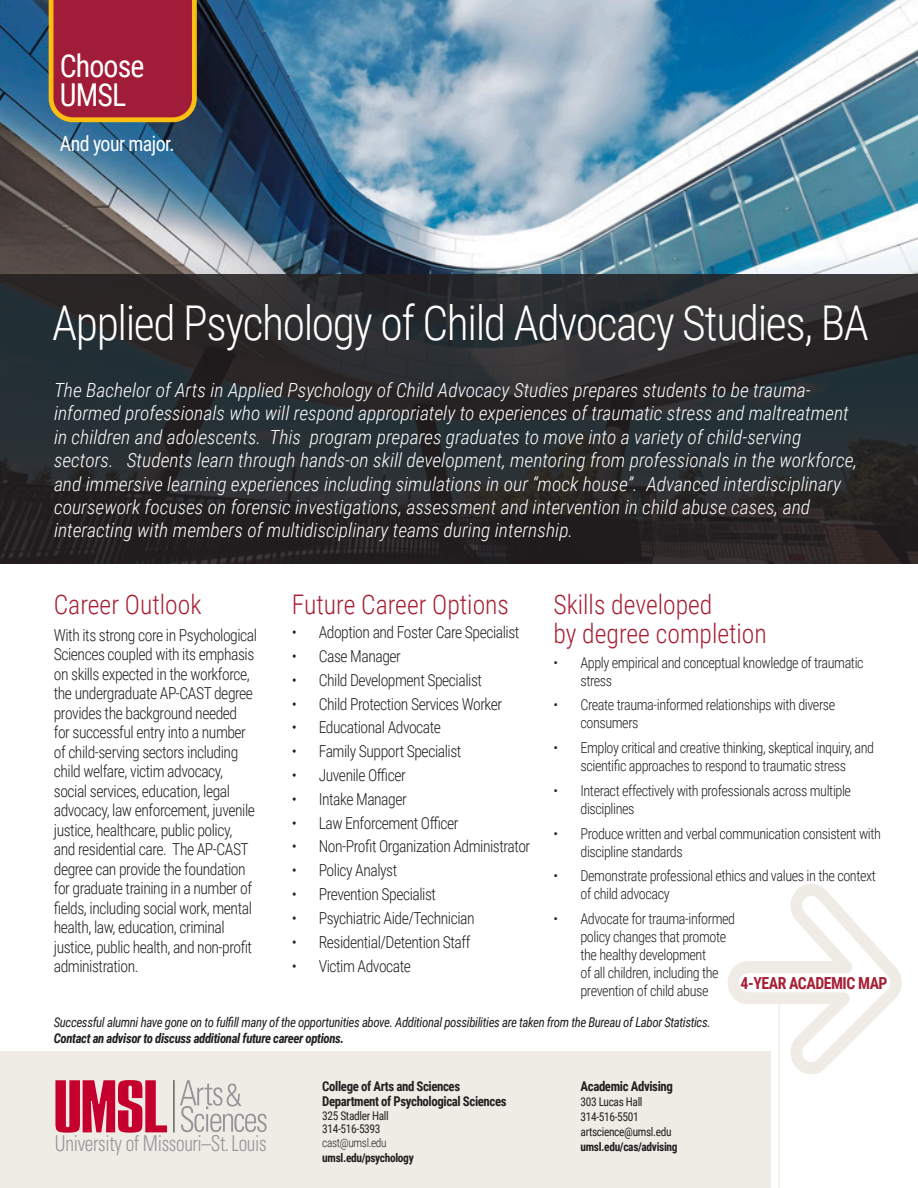
<style>
.page{position:relative;width:918px;height:1188px;background:#fff}
.page>*{position:absolute;margin:0;border:0;box-sizing:border-box;transform-origin:0 0}
.t1{font:300 48px "Roboto Condensed";letter-spacing:-.03em;color:#fff;scale:.95 1}
.t2{font:31.5px "Roboto Condensed";letter-spacing:-.03em;color:#fff;scale:.95 1}
.t3{font:300 27px/28.5px "Roboto Condensed";color:#a62035;scale:.95 1}
.t4{font:300 condensed 21.9px "Univers";letter-spacing:-.02em;color:#939598;scale:.88 1}
.t5{font:21px "Roboto Condensed";letter-spacing:-.03em;color:#fff;scale:.95 1}
.t6{font:italic 300 19.5px/23.4px "Roboto Condensed";color:#fff}
.t7{font:700 16.65px "Roboto Condensed";letter-spacing:-.03em;color:#a62035;scale:.95 1}
.t8{font:300 16.5px/19.5px "Roboto Condensed";letter-spacing:-.03em;color:#231f20;scale:.95 1}
.t9{font:300 15px/18px "Roboto Condensed";letter-spacing:-.03em;color:#231f20;scale:.95 1}
.t10{font:italic 13.5px/16.5px "Roboto Condensed";letter-spacing:-.03em;color:#231f20;scale:.95 1}
.t11{font:700 13.5px "Roboto Condensed";letter-spacing:-.03em;color:#231f20;scale:.95 1}
.t12{font:12px "Roboto Condensed";letter-spacing:-.03em;color:#231f20;scale:.95 1}
.t13{font:700 12px "Roboto Condensed";letter-spacing:-.03em;color:#231f20;scale:.95 1}
.t14{font:300 12px "Roboto Condensed";letter-spacing:-.03em;color:#231f20;scale:.95 1}
.s1{font-weight:700}
</style>
<div class="page">
<img style="left:0;top:0;width:918px;height:274px">
<div style="left:0;top:1051px;width:770px;height:137px;background:#efece6"></div>
<svg style="left:55px;top:1080px;width:112px;height:53px"></svg>
<svg style="left:180px;top:1080px;width:87px;height:52px"></svg>
<hr style="left:174px;top:1080px;width:1px;height:53px;background:#231f20">
<hr style="left:778px;top:999px;width:2px;height:189px;background:#efece6">
<svg style="left:0;top:274px;width:918px;height:290px;background:#282a2c"></svg>
<svg style="left:49px;top:0;width:148px;height:122px;background:#a82c35"></svg>
<p class="t2" style="left:60px;top:44px;width:91px">Choose</p>
<p class="t2" style="left:60px;top:72px;width:71px">UMSL</p>
<p class="t5" style="left:60px;top:129px;width:122px">And your major.</p>
<p class="t1" style="left:52px;top:289px;width:861px">Applied Psychology of Child Advocacy Studies, BA</p>
<p class="t6" style="left:54px;top:378px;width:805px">The Bachelor of Arts in Applied Psychology of Child Advocacy Studies prepares students to be trauma&shy;informed professionals who will respond appropriately to experiences of traumatic stress and maltreatment in children and adolescents. This program prepares graduates to move into a variety of child-serving sectors. Students learn through hands-on skill development, mentoring from professionals in the workforce, and immersive learning experiences including simulations in our “mock house”. Advanced interdisciplinary coursework focuses on forensic investigations, assessment and intervention in child abuse cases, and interacting with members of multidisciplinary teams during internship.</p>
<p class="t3" style="left:54px;top:589px;width:157px">Career Outlook</p>
<p class="t8" style="left:54px;top:624px;width:216px">With its strong core in Psychological Sciences coupled with its emphasis on skills expected in the workforce, the undergraduate AP-CAST degree provides the background needed for successful entry into a number of child-serving sectors including child welfare, victim advocacy, social services, education, legal advocacy, law enforcement, juvenile justice, healthcare, public policy, and residential care. The AP-CAST degree can provide the foundation for graduate training in a number of fields, including social work, mental health, law, education, criminal justice, public health, and non-profit administration.</p>
<p class="t3" style="left:292px;top:589px;width:230px">Future Career Options</p>
<p class="t8" style="left:292px;top:622px;width:241px">• Adoption and Foster Care Specialist</p>
<p class="t8" style="left:292px;top:646px;width:117px">• Case Manager</p>
<p class="t8" style="left:292px;top:669px;width:202px">• Child Development Specialist</p>
<p class="t8" style="left:292px;top:693px;width:223px">• Child Protection Services Worker</p>
<p class="t8" style="left:292px;top:717px;width:159px">• Educational Advocate</p>
<p class="t8" style="left:292px;top:741px;width:180px">• Family Support Specialist</p>
<p class="t8" style="left:292px;top:765px;width:122px">• Juvenile Officer</p>
<p class="t8" style="left:292px;top:789px;width:123px">• Intake Manager</p>
<p class="t8" style="left:292px;top:812px;width:177px">• Law Enforcement Officer</p>
<p class="t8" style="left:292px;top:836px;width:253px">• Non-Profit Organization Administrator</p>
<p class="t8" style="left:292px;top:860px;width:113px">• Policy Analyst</p>
<p class="t8" style="left:292px;top:884px;width:153px">• Prevention Specialist</p>
<p class="t8" style="left:292px;top:908px;width:194px">• Psychiatric Aide/Technician</p>
<p class="t8" style="left:292px;top:932px;width:190px">• Residential/Detention Staff</p>
<p class="t8" style="left:292px;top:955px;width:127px">• Victim Advocate</p>
<p class="t3" style="left:554px;top:589px;width:226px">Skills developed<br>by degree completion</p>
<p class="t9" style="left:580px;top:653px;width:300px;text-indent:-27px">• Apply empirical and conceptual knowledge of traumatic stress</p>
<p class="t9" style="left:580px;top:695px;width:270px;text-indent:-27px">• Create trauma-informed relationships with diverse consumers</p>
<p class="t9" style="left:554px;top:738px;width:339px;text-align:center">• Employ critical and creative thinking, skeptical inquiry, and scientific approaches to respond to traumatic stress</p>
<p class="t9" style="left:580px;top:781px;width:286px;text-indent:-27px">• Interact effectively with professionals across multiple disciplines</p>
<p class="t9" style="left:580px;top:824px;width:318px;text-indent:-27px">• Produce written and verbal communication consistent with discipline standards</p>
<p class="t9" style="left:580px;top:866px;width:313px;text-indent:-27px">• Demonstrate professional ethics and values in the context of child advocacy</p>
<p class="t9" style="left:580px;top:909px;width:164px;text-indent:-27px">• Advocate for trauma-informed policy changes that promote the healthy development<br>of all children, including the prevention of child abuse</p>
<p class="t7" style="left:741px;top:971px;width:156px">4-YEAR ACADEMIC MAP</p>
<p class="t10" style="left:54px;top:1013px;width:693px">Successful alumni have gone on to fulfill many of the opportunities above. Additional possibilities are taken from the Bureau of Labor Statistics.<br><span class="s1">Contact an advisor to discuss additional future career options.</span></p>
<p class="t4" style="left:55px;top:1130px;width:242px">University of Missouri–St.Louis</p>
<p class="t11" style="left:322px;top:1077px;width:147px">College of Arts and Sciences</p>
<p class="t11" style="left:322px;top:1092px;width:196px">Department of Psychological Sciences</p>
<p class="t12" style="left:322px;top:1107px;width:72px">325 Stadler Hall</p>
<p class="t12" style="left:322px;top:1120px;width:63px">314-516-5393</p>
<p class="t14" style="left:322px;top:1134px;width:69px">cast@umsl.edu</p>
<p class="t13" style="left:322px;top:1149px;width:98px">umsl.edu/psychology</p>
<p class="t11" style="left:581px;top:1077px;width:99px">Academic Advising</p>
<p class="t12" style="left:581px;top:1093px;width:67px">303 Lucas Hall</p>
<p class="t12" style="left:581px;top:1108px;width:63px">314-516-5501</p>
<p class="t12" style="left:581px;top:1123px;width:97px">artscience@umsl.edu</p>
<p class="t13" style="left:581px;top:1138px;width:104px">umsl.edu/cas/advising</p>
</div>
